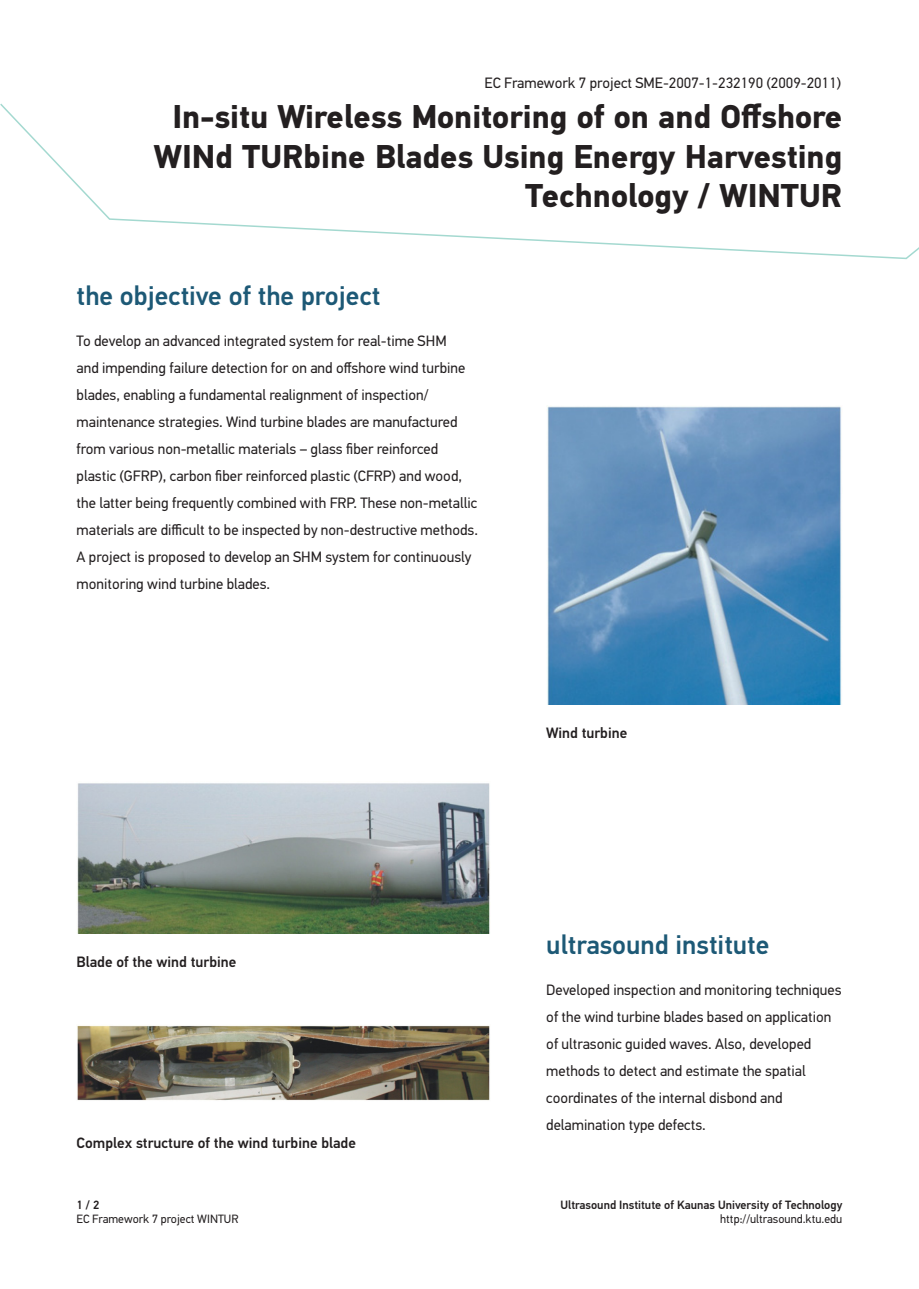
<style>
.page{position:relative;width:919px;height:1289px;background:#fff}
.page>*{position:absolute;margin:0;border:0;box-sizing:border-box;transform-origin:0 0}
.Pavadinimo_antraste{font:700 33px/39.6px "PF Din Text Pro";color:#231f20;text-align:right}
.Dalies_antraste{font:500 27px "PF Din Text Pro";color:#1d5976}
.Paryskinta_antraste{font:15px/27px "PF Din Text Pro";color:#231f20}
.Antraštės{font:500 15px "PF Din Text Pro";color:#231f20}
.Paryskinta_antraste-2{font:500 12px "PF Din Text Pro";color:#231f20}
.Paryskinta_antraste-3{font:12px "PF Din Text Pro";color:#231f20}
</style>
<div class="page">
<svg style="left:0;top:103px;width:918px;height:157px"></svg>
<img style="left:547px;top:406px;width:295px;height:299px">
<img style="left:77px;top:783px;width:413px;height:150px">
<img style="left:77px;top:1025px;width:413px;height:76px">
<p class="Paryskinta_antraste" style="left:484px;top:69px;width:358px">EC Framework 7 project SME-2007-1-232190 (2009-2011)</p>
<p class="Pavadinimo_antraste" style="left:154px;top:98px;width:690px">In-situ Wireless Monitoring of on and Offshore<br>WINd TURbine Blades Using Energy Harvesting<br>Technology / WINTUR</p>
<p class="Dalies_antraste" style="left:77px;top:279px;width:305px">the objective of the project</p>
<p class="Paryskinta_antraste" style="left:77px;top:327px;width:403px">To develop an advanced integrated system for real-time SHM<br>and impending failure detection for on and offshore wind turbine blades, enabling a fundamental realignment of inspection/ maintenance strategies. Wind turbine blades are manufactured from various non-metallic materials – glass fiber reinforced plastic (GFRP), carbon fiber reinforced plastic (CFRP) and wood, the latter being frequently combined with FRP. These non-metallic materials are difficult to be inspected by non-destructive methods.<br>A project is proposed to develop an SHM system for continuously monitoring wind turbine blades.</p>
<p class="Antraštės" style="left:546px;top:723px;width:82px">Wind turbine</p>
<p class="Antraštės" style="left:77px;top:952px;width:161px">Blade of the wind turbine</p>
<p class="Antraštės" style="left:77px;top:1133px;width:281px">Complex structure of the wind turbine blade</p>
<p class="Paryskinta_antraste-2" style="left:77px;top:1197px;width:24px">1 / 2</p>
<p class="Paryskinta_antraste-3" style="left:77px;top:1211px;width:163px">EC Framework 7 project WINTUR</p>
<p class="Dalies_antraste" style="left:546px;top:928px;width:225px">ultrasound institute</p>
<p class="Paryskinta_antraste" style="left:546px;top:976px;width:297px">Developed inspection and monitoring techniques of the wind turbine blades based on application of ultrasonic guided waves. Also, developed methods to detect and estimate the spatial coordinates of the internal disbond and delamination type defects.</p>
<p class="Paryskinta_antraste-2" style="left:560px;top:1197px;width:283px">Ultrasound Institute of Kaunas University of Technology</p>
<p class="Paryskinta_antraste-3" style="left:720px;top:1211px;width:124px">http://ultrasound.ktu.edu</p>
</div>
